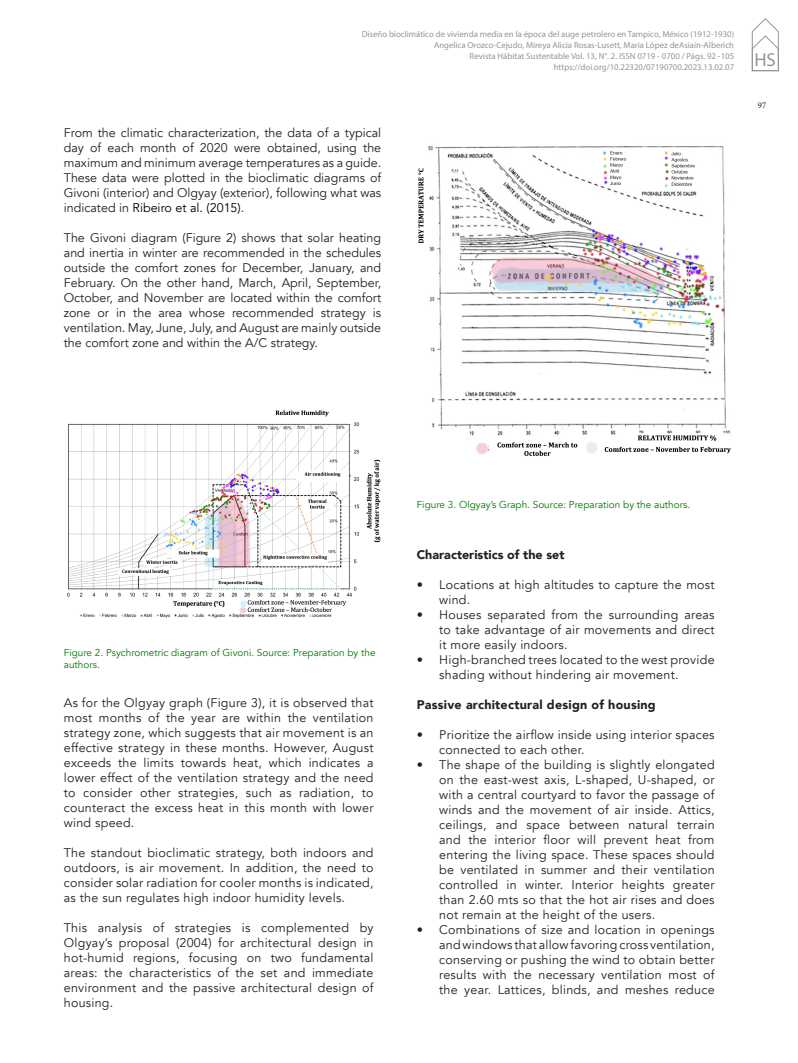
<style>
.page{position:relative;width:798px;height:1063px;background:#fff}
.page>*{position:absolute;margin:0;border:0;box-sizing:border-box;transform-origin:0 0}
.t1{font:18.75px "Myriad Pro";color:#939598}
._07_CUERPO_TEXTO{font:12.5px/15px "Avenir";letter-spacing:.02em;color:#231f20;text-align:justify}
._11_SUBTITULOS__2_2_2{font:900 12.5px "Avenir";letter-spacing:.02em;color:#231f20}
._11_SUBTITULOS__2_2_2-2{font:900 12.5px "Avenir";color:#231f20}
._14_PIE_DE_FOTOS{font:10px/12px "Avenir";color:#007800}
.t2{font:8.75px/11.2px "Myriad Pro";color:#939598;text-align:right}
.t3{font:8.75px "Minion Pro";color:#231f20}
.s1{color:#000}
</style>
<div class="page">
<svg style="left:751px;top:18px;width:27px;height:53px"></svg>
<img style="left:67px;top:410px;width:314px;height:208px">
<img style="left:418px;top:146px;width:313px;height:310px">
<p class="t2" style="left:361px;top:28px;width:374px">Diseño bioclimático de vivienda media en la época del auge petrolero en Tampico, México (1912-1930)<br>Angelica Orozco-Cejudo, Mireya Alicia Rosas-Lusett, María López deAsiain-Alberich<br>Revista Hábitat Sustentable Vol. 13, N°. 2. ISSN 0719 - 0700 / Págs. 92 -105 https://doi.org/10.22320/07190700.2023.13.02.07</p>
<p class="_07_CUERPO_TEXTO" style="left:64px;top:125px;width:319px">From the climatic characterization, the data of a typical day of each month of 2020 were obtained, using the maximum and minimum average temperatures as a guide.<br>These data were plotted in the bioclimatic diagrams of Givoni (interior) and Olgyay (exterior), following what was indicated in <span class="s1">Ribeiro et al. (2015)</span>.</p>
<p class="_07_CUERPO_TEXTO" style="left:64px;top:230px;width:319px">The Givoni diagram (Figure 2) shows that solar heating and inertia in winter are recommended in the schedules outside the comfort zones for December, January, and February. On the other hand, March, April, September, October, and November are located within the comfort zone or in the area whose recommended strategy is ventilation. May, June, July, and August are mainly outside the comfort zone and within the A/C strategy.</p>
<h1 class="t1" style="left:754px;top:48px;width:23px">HS</h1>
<p class="t3" style="left:757px;top:99px;width:10px">97</p>
<p class="_14_PIE_DE_FOTOS" style="left:64px;top:647px;width:313px">Figure 2. Psychrometric diagram of Givoni. Source: Preparation by the authors.</p>
<p class="_07_CUERPO_TEXTO" style="left:64px;top:695px;width:311px">As for the Olgyay graph (Figure 3), it is observed that most months of the year are within the ventilation strategy zone, which suggests that air movement is an effective strategy in these months. However, August exceeds the limits towards heat, which indicates a lower effect of the ventilation strategy and the need to consider other strategies, such as radiation, to counteract the excess heat in this month with lower wind speed.</p>
<p class="_07_CUERPO_TEXTO" style="left:64px;top:845px;width:311px">The standout bioclimatic strategy, both indoors and outdoors, is air movement. In addition, the need to consider solar radiation for cooler months is indicated, as the sun regulates high indoor humidity levels.</p>
<p class="_07_CUERPO_TEXTO" style="left:64px;top:920px;width:311px">This analysis of strategies is complemented by Olgyay’s proposal (2004) for architectural design in hot-humid regions, focusing on two fundamental areas: the characteristics of the set and immediate environment and the passive architectural design of housing.</p>
<p class="_14_PIE_DE_FOTOS" style="left:416px;top:498px;width:275px">Figure 3. Olgyay’s Graph. Source: Preparation by the authors.</p>
<p class="_11_SUBTITULOS__2_2_2-2" style="left:416px;top:544px;width:149px">Characteristics of the set</p>
<p class="_07_CUERPO_TEXTO" style="left:439px;top:577px;width:277px;text-indent:-22px">• Locations at high altitudes to capture the most wind.</p>
<p class="_07_CUERPO_TEXTO" style="left:439px;top:607px;width:277px;text-indent:-22px">• Houses separated from the surrounding areas to take advantage of air movements and direct it more easily indoors.</p>
<p class="_07_CUERPO_TEXTO" style="left:439px;top:652px;width:277px;text-indent:-22px">• High-branched trees located to the west provide shading without hindering air movement.</p>
<p class="_11_SUBTITULOS__2_2_2" style="left:416px;top:694px;width:240px">Passive architectural design of housing</p>
<p class="_07_CUERPO_TEXTO" style="left:439px;top:727px;width:277px;text-indent:-22px">• Prioritize the airflow inside using interior spaces connected to each other.</p>
<p class="_07_CUERPO_TEXTO" style="left:439px;top:757px;width:277px;text-indent:-22px">• The shape of the building is slightly elongated on the east-west axis, L-shaped, U-shaped, or with a central courtyard to favor the passage of winds and the movement of air inside. Attics, ceilings, and space between natural terrain and the interior floor will prevent heat from entering the living space. These spaces should be ventilated in summer and their ventilation controlled in winter. Interior heights greater than 2.60 mts so that the hot air rises and does not remain at the height of the users.</p>
<p class="_07_CUERPO_TEXTO" style="left:439px;top:922px;width:277px;text-indent:-22px">• Combinations of size and location in openings and windows that allow favoring cross ventilation, conserving or pushing the wind to obtain better results with the necessary ventilation most of the year. Lattices, blinds, and meshes reduce</p>
</div>
